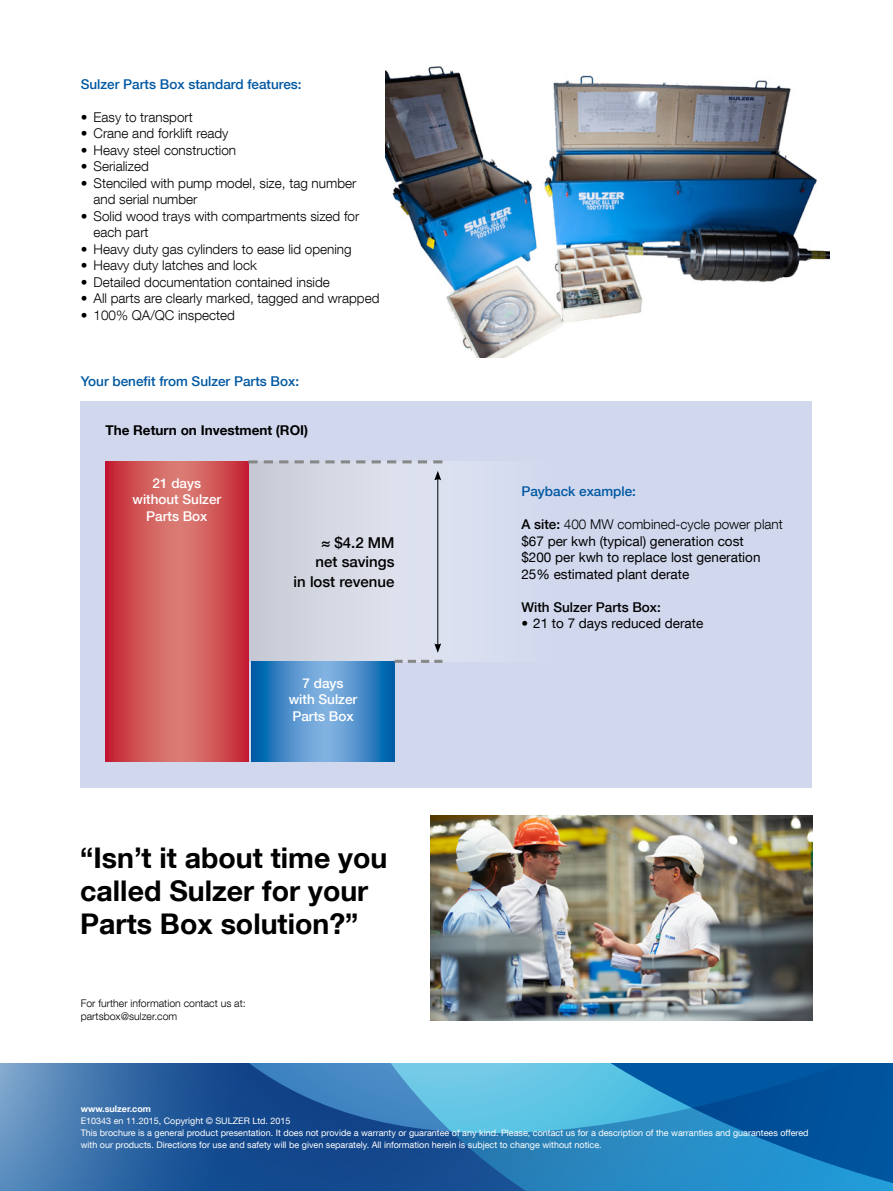
<style>
.page{position:relative;width:893px;height:1191px;background:#fff}
.page>*{position:absolute;margin:0;border:0;box-sizing:border-box;transform-origin:0 0}
.Cover_title{font:700 28.5px/33px "Helvetica Neue LT Com";color:#000}
.t1{font:500 15px/19.6px "Helvetica Neue LT Com";color:#000;text-align:right}
.Body_text{font:300 13.5px/16.5px "Helvetica Neue LT Com";color:#000}
.Body_text-2{font:13.5px "Helvetica Neue LT Com";color:#000}
.Subtitle_blue{font:500 13.5px "Helvetica Neue LT Com";color:#0058a2}
.Subtitle_blue-2{font:500 13.5px/16.6px "Helvetica Neue LT Com";color:#fff;text-align:center}
.Body_text-3{font:700 13.5px "Helvetica Neue LT Com";color:#000}
.Body_text__bullets{font:500 13.5px "Helvetica Neue LT Com";color:#000}
.Contact{font:300 10.5px "Helvetica Neue LT Com";color:#000}
.Disclaimer_white__2{font:9px/12px "Helvetica Neue LT Com";color:#fff}
.Disclaimer_white__2-2{font:700 9px "Helvetica Neue LT Com";color:#fff}
.s1{font-weight:500}
</style>
<div class="page">
<div style="left:80px;top:400px;width:732px;height:387px;background:#d1d8ee"></div>
<div style="left:235px;top:461px;width:327px;height:200px;background:linear-gradient(to right,#d0d2da,#dbe1f6)"></div>
<svg style="left:0;top:1063px;width:893px;height:128px;background:#2a74af"></svg>
<img style="left:385px;top:66px;width:444px;height:292px">
<svg style="left:105px;top:461px;width:143px;height:300px;background:#d05356"></svg>
<svg style="left:252px;top:661px;width:142px;height:100px;background:#458bc7"></svg>
<svg style="left:394px;top:660px;width:48px;height:3px"></svg>
<svg style="left:248px;top:460px;width:194px;height:3px"></svg>
<hr style="left:437px;top:478px;width:1px;height:168px;background:#000">
<svg style="left:434px;top:643px;width:7px;height:10px"></svg>
<svg style="left:434px;top:471px;width:7px;height:9px"></svg>
<img style="left:431px;top:815px;width:381px;height:205px">
<p class="Subtitle_blue" style="left:81px;top:76px;width:222px">Sulzer Parts Box standard features:</p>
<p class="Body_text" style="left:81px;top:108px;width:114px">• Easy to transport</p>
<p class="Body_text" style="left:81px;top:125px;width:149px">• Crane and forklift ready</p>
<p class="Body_text" style="left:81px;top:141px;width:157px">• Heavy steel construction</p>
<p class="Body_text" style="left:81px;top:158px;width:70px">• Serialized</p>
<p class="Body_text" style="left:94px;top:174px;width:264px;text-indent:-13px">• Stenciled with pump model, size, tag number and serial number</p>
<p class="Body_text" style="left:94px;top:207px;width:267px;text-indent:-13px">• Solid wood trays with compartments sized for each part</p>
<p class="Body_text" style="left:81px;top:240px;width:272px">• Heavy duty gas cylinders to ease lid opening</p>
<p class="Body_text" style="left:81px;top:257px;width:178px">• Heavy duty latches and lock</p>
<p class="Body_text" style="left:81px;top:273px;width:251px">• Detailed documentation contained inside</p>
<p class="Body_text" style="left:81px;top:290px;width:300px">• All parts are clearly marked, tagged and wrapped</p>
<p class="Body_text" style="left:81px;top:306px;width:156px">• 100% QA/QC inspected</p>
<p class="Subtitle_blue" style="left:81px;top:373px;width:220px">Your benefit from Sulzer Parts Box:</p>
<p class="Body_text-3" style="left:105px;top:422px;width:204px">The Return on Investment (ROI)</p>
<p class="Subtitle_blue-2" style="left:153px;top:474px;width:50px">21 days</p>
<p class="Subtitle_blue-2" style="left:133px;top:491px;width:90px">without Sulzer<br>Parts Box</p>
<p class="t1" style="left:294px;top:532px;width:102px">≈ $4.2 MM<br>net savings<br>in lost revenue</p>
<p class="Subtitle_blue-2" style="left:289px;top:674px;width:70px">7 days with Sulzer<br>Parts Box</p>
<p class="Cover_title" style="left:80px;top:841px;width:309px">“Isn’t it about time you called Sulzer for your<br>Parts Box solution?”</p>
<p class="Contact" style="left:81px;top:996px;width:166px">For further information contact us at:</p>
<p class="Contact" style="left:81px;top:1010px;width:98px">partsbox@sulzer.com</p>
<p class="Subtitle_blue" style="left:521px;top:483px;width:116px">Payback example:</p>
<p class="Body_text" style="left:521px;top:516px;width:263px"><span class="s1">A site:</span> 400 MW combined-cycle power plant</p>
<p class="Body_text-2" style="left:521px;top:532px;width:224px">$67 per kwh (typical) generation cost</p>
<p class="Body_text-2" style="left:521px;top:549px;width:241px">$200 per kwh to replace lost generation</p>
<p class="Body_text-2" style="left:521px;top:565px;width:169px">25% estimated plant derate</p>
<p class="Body_text__bullets" style="left:521px;top:599px;width:141px">With Sulzer Parts Box:</p>
<p class="Body_text-2" style="left:521px;top:615px;width:183px">• 21 to 7 days reduced derate</p>
<p class="Disclaimer_white__2-2" style="left:81px;top:1103px;width:72px">www.sulzer.com</p>
<p class="Disclaimer_white__2" style="left:81px;top:1115px;width:211px">E10343 en 11.2015, Copyright © SULZER Ltd. 2015</p>
<p class="Disclaimer_white__2" style="left:81px;top:1127px;width:729px">This brochure is a general product presentation. It does not provide a warranty or guarantee of any kind. Please, contact us for a description of the warranties and guarantees offered with our products. Directions for use and safety will be given separately. All information herein is subject to change without notice.</p>
</div>
